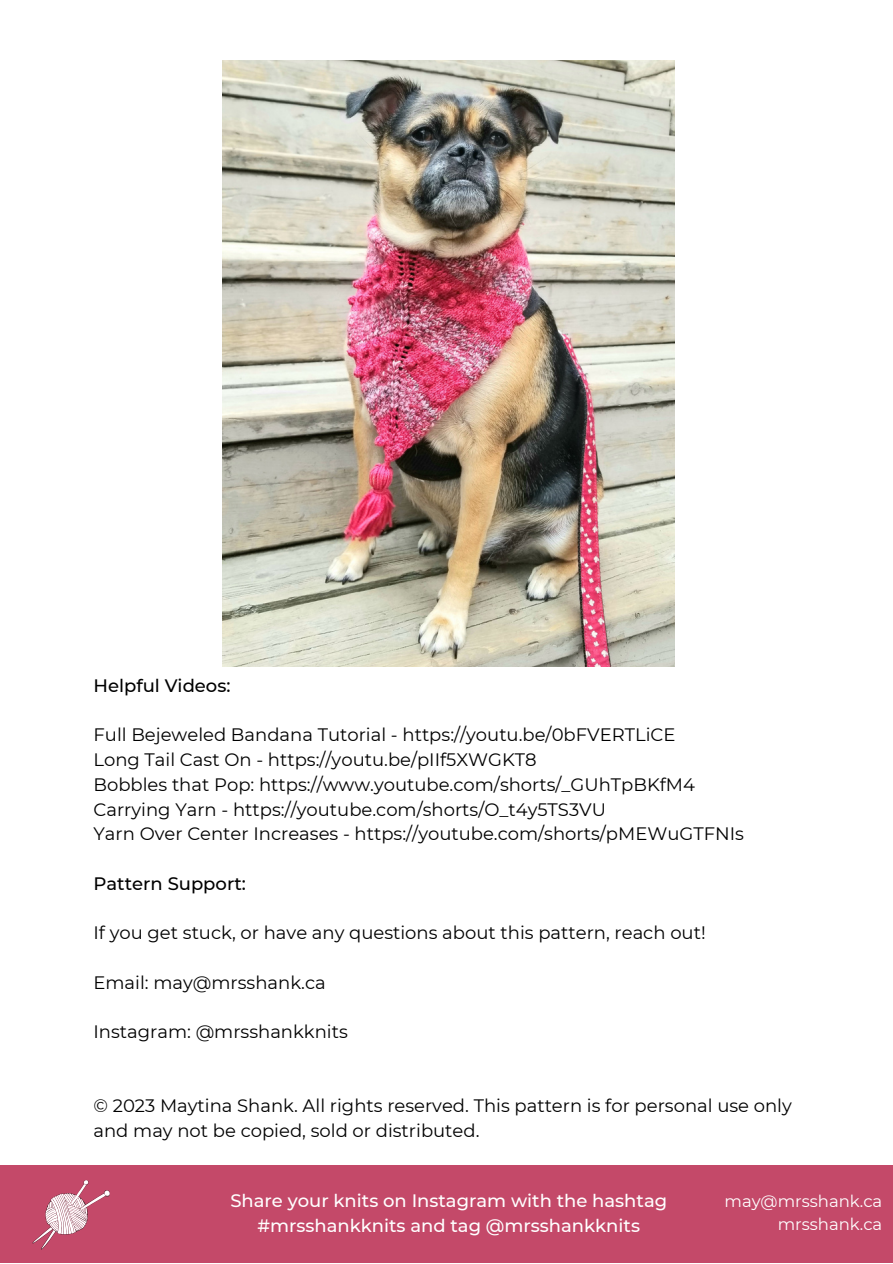
<style>
.page{position:relative;width:893px;height:1264px;background:#fff}
.page>*{position:absolute;margin:0;border:0;box-sizing:border-box;transform-origin:0 0}
.t1{font:18px/24.8px "Montserrat";color:#000}
.t2{font:500 18px/24.8px "Montserrat";color:#fff;text-align:center}
.t3{font:500 18px "Montserrat";color:#000}
.t4{font:16.5px "Montserrat";color:#fff}
</style>
<div class="page">
<div style="left:0;top:1165px;width:892px;height:97px;background:#c44969"></div>
<svg style="left:32px;top:1180px;width:78px;height:69px"></svg>
<img style="left:222px;top:60px;width:452px;height:606px">
<p class="t3" style="left:93px;top:674px;width:138px">Helpful Videos:</p>
<p class="t1" style="left:93px;top:722px;width:583px">Full Bejeweled Bandana Tutorial - https://youtu.be/0bFVERTLiCE</p>
<p class="t1" style="left:93px;top:747px;width:444px">Long Tail Cast On - https://youtu.be/pIIf5XWGKT8</p>
<p class="t1" style="left:93px;top:772px;width:603px">Bobbles that Pop: https://www.youtube.com/shorts/_GUhTpBKfM4</p>
<p class="t1" style="left:93px;top:796px;width:514px">Carrying Yarn - https://youtube.com/shorts/O_t4y5TS3VU</p>
<p class="t1" style="left:93px;top:821px;width:652px">Yarn Over Center Increases - https://youtube.com/shorts/pMEWuGTFNIs</p>
<p class="t3" style="left:93px;top:872px;width:154px">Pattern Support:</p>
<p class="t1" style="left:93px;top:920px;width:613px">If you get stuck, or have any questions about this pattern, reach out!</p>
<p class="t1" style="left:93px;top:969px;width:234px">Email: may@mrsshank.ca</p>
<p class="t1" style="left:93px;top:1019px;width:256px">Instagram: @mrsshankknits</p>
<p class="t1" style="left:93px;top:1093px;width:699px">© 2023 Maytina Shank. All rights reserved. This pattern is for personal use only and may not be copied, sold or distributed.</p>
<p class="t2" style="left:230px;top:1188px;width:438px">Share your knits on Instagram with the hashtag #mrsshankknits and tag @mrsshankknits</p>
<p class="t4" style="left:724px;top:1191px;width:159px">may@mrsshank.ca</p>
<p class="t4" style="left:777px;top:1213px;width:106px">mrsshank.ca</p>
</div>
